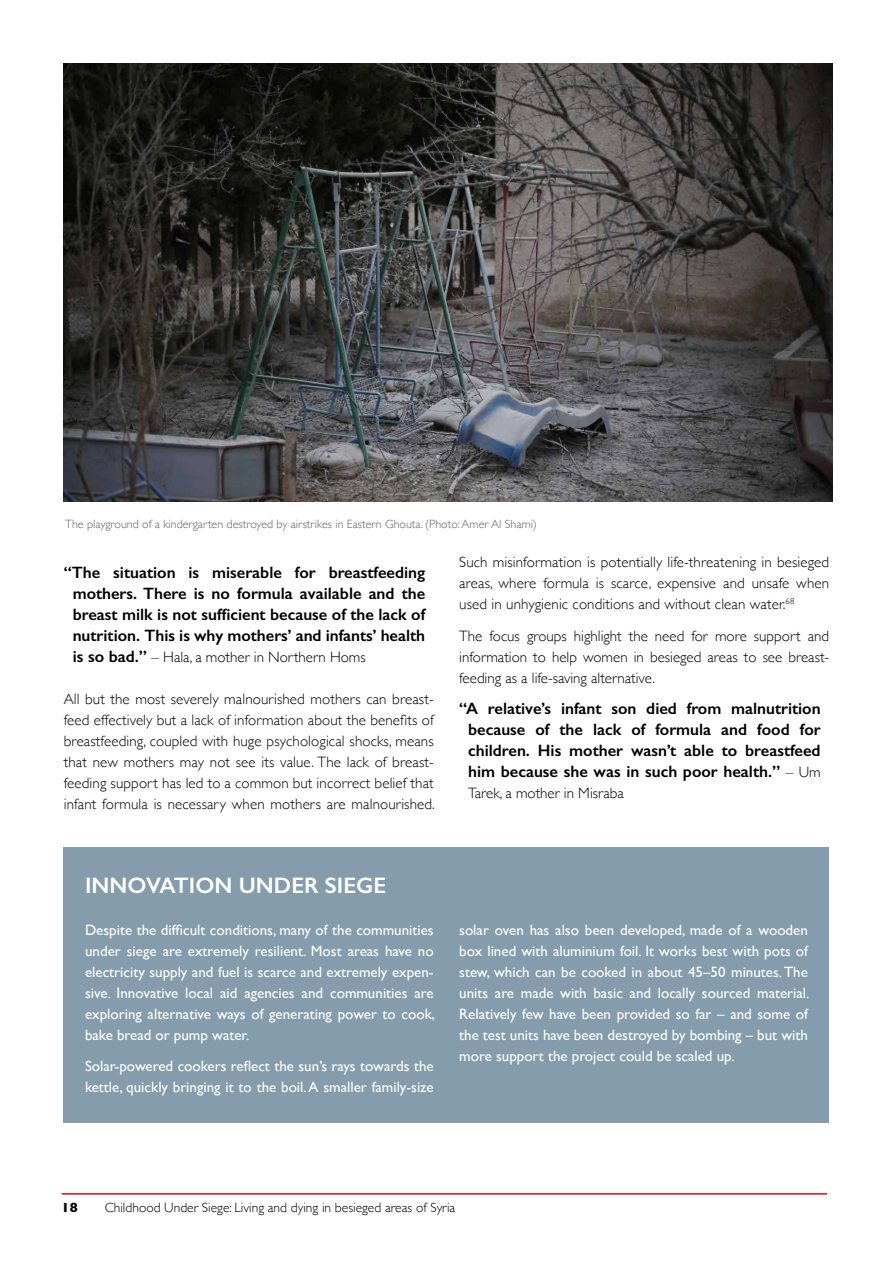
<style>
.page{position:relative;width:893px;height:1263px;background:#fff}
.page>*{position:absolute;margin:0;border:0;box-sizing:border-box;transform-origin:0 0}
.t1{font:600 22.5px "Gill Sans";color:#fff}
.t2{font:600 16.5px/21px "Gill Sans";color:#000;text-align:center}
.t3{font:15px/21px "Gill Sans";color:#fff;text-align:justify}
.t4{font:300 15px/21px "Gill Sans";letter-spacing:.01em;color:#000;text-align:justify}
.t5{font:300 13.5px "Gill Sans";color:#000}
.t6{font:700 13.5px "Gill Sans";color:#000}
.t7{font:300 12px "Gill Sans";color:#646363}
.s1{font-weight:600;font-size:16.5px}
.s2{font-weight:300;font-size:15px}
</style>
<div class="page">
<hr style="left:62px;top:1193px;width:765px;height:1px;background:#e30613">
<div style="left:64px;top:847px;width:765px;height:276px;background:#859cac"></div>
<img style="left:64px;top:64px;width:768px;height:437px">
<p class="t7" style="left:65px;top:515px;width:473px">The playground of a kindergarten destroyed by airstrikes in Eastern Ghouta. (Photo: Amer Al Shami)</p>
<p class="t2" style="left:64px;top:561px;width:363px">“The situation is miserable for breastfeeding mothers. There is no formula available and the breast milk is not sufficient because of the lack of nutrition. This is why mothers’ and infants’ health</p>
<p class="t4" style="left:73px;top:645px;width:295px"><span class="s1">is so bad.”</span> – Hala, a mother in Northern Homs</p>
<p class="t4" style="left:64px;top:687px;width:373px">All but the most severely malnourished mothers can breast&shy;feed effectively but a lack of information about the benefits of breastfeeding, coupled with huge psychological shocks, means that new mothers may not see its value. The lack of breast&shy;feeding support has led to a common but incorrect belief that infant formula is necessary when mothers are malnourished.</p>
<p class="t4" style="left:459px;top:551px;width:371px">Such misinformation is potentially life-threatening in besieged areas, where formula is scarce, expensive and unsafe when used in unhygienic conditions and without clean water.<sup>68</sup></p>
<p class="t4" style="left:459px;top:624px;width:371px">The focus groups highlight the need for more support and information to help women in besieged areas to see breast&shy;feeding as a life-saving alternative.</p>
<p class="t2" style="left:459px;top:698px;width:363px">“A relative’s infant son died from malnutrition because of the lack of formula and food for children. His mother wasn’t able to breastfeed him because she was in such poor health.” <span class="s2">– Um</span></p>
<p class="t4" style="left:468px;top:782px;width:157px">Tarek, a mother in Misraba</p>
<h1 class="t1" style="left:85px;top:871px;width:303px">INNOVATION UNDER SIEGE</h1>
<p class="t3" style="left:85px;top:919px;width:352px">Despite the difficult conditions, many of the communities under siege are extremely resilient. Most areas have no electricity supply and fuel is scarce and extremely expen&shy;sive. Innovative local aid agencies and communities are exploring alternative ways of generating power to cook, bake bread or pump water.</p>
<p class="t3" style="left:85px;top:1055px;width:350px">Solar-powered cookers reflect the sun’s rays towards the kettle, quickly bringing it to the boil. A smaller family-size</p>
<p class="t3" style="left:459px;top:919px;width:352px">solar oven has also been developed, made of a wooden box lined with aluminium foil. It works best with pots of stew, which can be cooked in about 45–50 minutes. The units are made with basic and locally sourced material.<br>Relatively few have been provided so far – and some of the test units have been destroyed by bombing – but with more support the project could be scaled up.</p>
<p class="t6" style="left:62px;top:1197px;width:18px">18</p>
<p class="t5" style="left:105px;top:1197px;width:352px">Childhood Under Siege: Living and dying in besieged areas of Syria</p>
</div>
